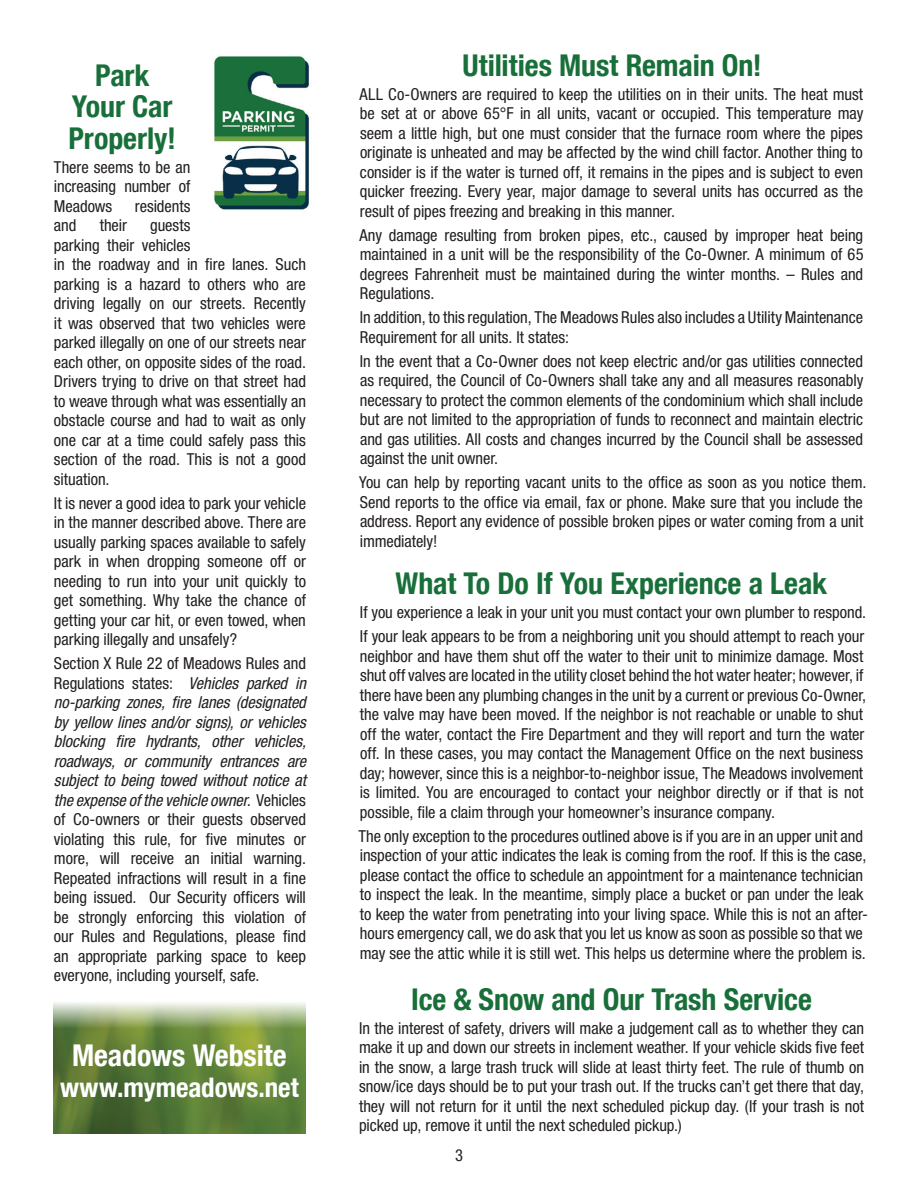
<style>
.page{position:relative;width:918px;height:1188px;background:#fff}
.page>*{position:absolute;margin:0;border:0;box-sizing:border-box;transform-origin:0 0}
.t1{font:700 condensed 30px/31.5px "Helvetica Neue LT Com";letter-spacing:-.005em;color:#186f39;text-align:center}
.t2{font:700 condensed 30px "Helvetica Neue LT Com";letter-spacing:-.005em;color:#fff}
.t3{font:700 condensed 27px "Helvetica Neue LT Com";color:#fff}
.t4{font:condensed 16.5px/19.5px "Helvetica Neue LT Std";letter-spacing:-.005em;color:#231f20;text-align:justify}
.s1{font-style:italic}
</style>
<div class="page">
<img style="left:53px;top:1002px;width:253px;height:132px">
<img style="left:214px;top:56px;width:95px;height:154px">
<h1 class="t1" style="left:69px;top:59px;width:109px">Park<br>Your Car<br>Properly!</h1>
<p class="t4" style="left:54px;top:157px;width:138px">There seems to be an increasing number of Meadows</p>
<p class="t4" style="left:135px;top:196px;width:57px">residents</p>
<p class="t4" style="left:54px;top:215px;width:24px">and</p>
<p class="t4" style="left:100px;top:215px;width:29px">their</p>
<p class="t4" style="left:54px;top:215px;width:254px;text-align:left;text-indent:96px">guests<br>parking their vehicles<br>in the roadway and in fire lanes. Such parking is a hazard to others who are driving legally on our streets. Recently it was observed that two vehicles were parked illegally on one of our streets near each other, on opposite sides of the road.<br>Drivers trying to drive on that street had to weave through what was essentially an obstacle course and had to wait as only one car at a time could safely pass this section of the road. This is not a good situation.</p>
<p class="t4" style="left:54px;top:493px;width:254px">It is never a good idea to park your vehicle in the manner described above. There are usually parking spaces available to safely park in when dropping someone off or needing to run into your unit quickly to get something. Why take the chance of getting your car hit, or even towed, when parking illegally and unsafely?</p>
<p class="t4" style="left:54px;top:653px;width:254px">Section X Rule 22 of Meadows Rules and Regulations states: <span class="s1">Vehicles parked in no-parking zones, fire lanes (designated by yellow lines and/or signs), or vehicles blocking fire hydrants, other vehicles, roadways, or community entrances are subject to being towed without notice at the expense of the vehicle owner.</span> Vehicles of Co-owners or their guests observed violating this rule, for five minutes or more, will receive an initial warning.<br>Repeated infractions will result in a fine being issued. Our Security officers will be strongly enforcing this violation of our Rules and Regulations, please find an appropriate parking space to keep everyone, including yourself, safe.</p>
<h1 class="t2" style="left:72px;top:1037px;width:216px">Meadows Website</h1>
<h2 class="t3" style="left:60px;top:1071px;width:240px">www.mymeadows.net</h2>
<h1 class="t1" style="left:462px;top:50px;width:301px">Utilities Must Remain On!</h1>
<p class="t4" style="left:359px;top:84px;width:506px">ALL Co-Owners are required to keep the utilities on in their units. The heat must be set at or above 65°F in all units, vacant or occupied. This temperature may seem a little high, but one must consider that the furnace room where the pipes originate is unheated and may be affected by the wind chill factor. Another thing to consider is if the water is turned off, it remains in the pipes and is subject to even quicker freezing. Every year, major damage to several units has occurred as the result of pipes freezing and breaking in this manner.</p>
<p class="t4" style="left:359px;top:225px;width:506px">Any damage resulting from broken pipes, etc., caused by improper heat being maintained in a unit will be the responsibility of the Co-Owner. A minimum of 65 degrees Fahrenheit must be maintained during the winter months. – Rules and Regulations.</p>
<p class="t4" style="left:360px;top:308px;width:505px">In addition, to this regulation, The Meadows Rules also includes a Utility Maintenance<br>Requirement for all units. It states:</p>
<p class="t4" style="left:360px;top:351px;width:505px">In the event that a Co-Owner does not keep electric and/or gas utilities connected as required, the Council of Co-Owners shall take any and all measures reasonably necessary to protect the common elements of the condominium which shall include but are not limited to the appropriation of funds to reconnect and maintain electric and gas utilities. All costs and changes incurred by the Council shall be assessed against the unit owner.</p>
<p class="t4" style="left:359px;top:473px;width:509px;text-align:left">You can help by reporting vacant units to the office as soon as you notice them.<br>Send reports to the office via email, fax or phone. Make sure that you include the address. Report any evidence of possible broken pipes or water coming from a unit immediately!</p>
<h1 class="t1" style="left:395px;top:568px;width:433px">What To Do If You Experience a Leak</h1>
<p class="t4" style="left:360px;top:600px;width:508px;line-height:24px">If you experience a leak in your unit you must contact your own plumber to respond.<br>If your leak appears to be from a neighboring unit you should attempt to reach your</p>
<p class="t4" style="left:360px;top:646px;width:508px;text-align:left">neighbor and have them shut off the water to their unit to minimize damage. Most shut off valves are located in the utility closet behind the hot water heater; however, if there have been any plumbing changes in the unit by a current or previous Co-Owner, the valve may have been moved. If the neighbor is not reachable or unable to shut off the water, contact the Fire Department and they will report and turn the water off. In these cases, you may contact the Management Office on the next business day; however, since this is a neighbor-to-neighbor issue, The Meadows involvement is limited. You are encouraged to contact your neighbor directly or if that is not possible, file a claim through your homeowner’s insurance company.</p>
<p class="t4" style="left:358px;top:826px;width:511px;text-align:left">The only exception to the procedures outlined above is if you are in an upper unit and inspection of your attic indicates the leak is coming from the roof. If this is the case, please contact the office to schedule an appointment for a maintenance technician to inspect the leak. In the meantime, simply place a bucket or pan under the leak to keep the water from penetrating into your living space. While this is not an after&shy;hours emergency call, we do ask that you let us know as soon as possible so that we may see the attic while it is still wet. This helps us determine where the problem is.</p>
<h1 class="t1" style="left:411px;top:983px;width:402px">Ice &amp; Snow and Our Trash Service</h1>
<p class="t4" style="left:359px;top:1018px;width:506px">In the interest of safety, drivers will make a judgement call as to whether they can make it up and down our streets in inclement weather. If your vehicle skids five feet in the snow, a large trash truck will slide at least thirty feet. The rule of thumb on snow/ice days should be to put your trash out. If the trucks can’t get there that day, they will not return for it until the next scheduled pickup day. (If your trash is not picked up, remove it until the next scheduled pickup.)</p>
<p class="t4" style="left:455px;top:1145px;width:9px">3</p>
</div>
